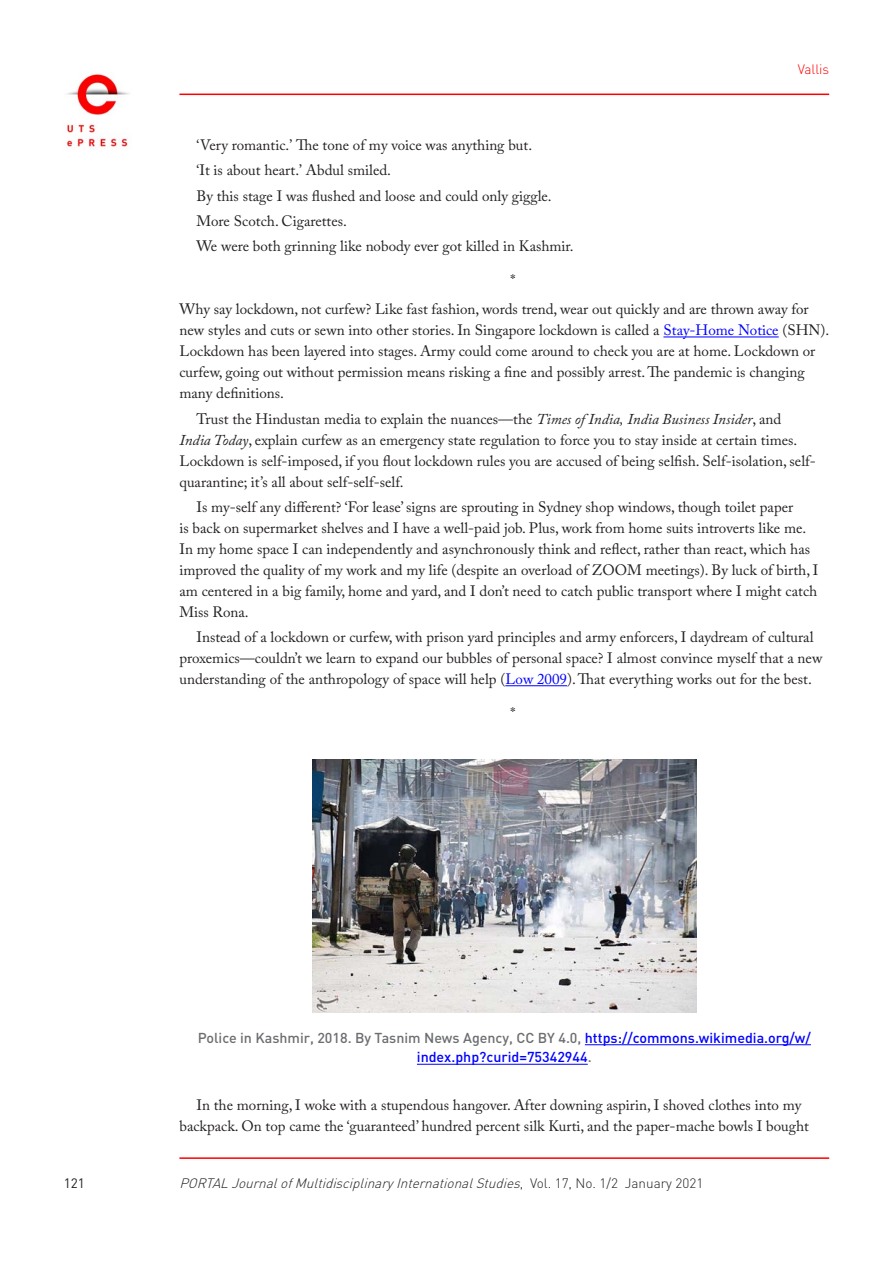
<style>
.page{position:relative;width:893px;height:1263px;background:#fff}
.page>*{position:absolute;margin:0;border:0;box-sizing:border-box;transform-origin:0 0}
.t1{font:15px/21px "Adobe Caslon Pro";color:#231f20}
.t2{font:500 14.25px/19.5px "DIN";color:#00f;text-align:center}
.t3{font:italic 300 13.5px "DIN Pro";color:#231f20}
.t4{font:300 13.5px "DIN Pro";color:#fe0000}
.t5{font:13.5px "DIN Pro";color:#231f20}
.s1{color:#00f}
.s2{font-style:italic}
.s3{color:#6c6d70}
.s4{font-style:normal}
</style>
<div class="page">
<hr style="left:179px;top:1157px;width:650px;height:2px;background:#fe0000">
<hr style="left:663px;top:337px;width:116px;height:1px;background:#00f">
<hr style="left:505px;top:685px;width:62px;height:1px;background:#00f">
<hr style="left:585px;top:1044px;width:226px;height:1px;background:#00f">
<hr style="left:417px;top:1064px;width:171px;height:1px;background:#00f">
<img style="left:312px;top:759px;width:384px;height:254px">
<img style="left:66px;top:74px;width:63px;height:75px">
<hr style="left:179px;top:94px;width:650px;height:1px;background:#fe0000">
<p class="t4" style="left:798px;top:60px;width:33px">Vallis</p>
<p class="t1" style="left:196px;top:132px;width:379px;line-height:25.2px">‘Very romantic.’ The tone of my voice was anything but.<br>‘It is about heart.’ Abdul smiled.<br>By this stage I was flushed and loose and could only giggle.<br>More Scotch. Cigarettes.<br>We were both grinning like nobody ever got killed in Kashmir.</p>
<p class="t1" style="left:179px;top:265px;width:631px;line-height:29.5px;text-indent:331px">*<br>Why say lockdown, not curfew? Like fast fashion, words trend, wear out quickly and are thrown away for</p>
<p class="t1" style="left:179px;top:320px;width:651px">new styles and cuts or sewn into other stories. In Singapore lockdown is called a <span class="s1">Stay-Home Notice</span> (SHN).<br>Lockdown has been layered into stages. Army could come around to check you are at home. Lockdown or curfew, going out without permission means risking a fine and possibly arrest. The pandemic is changing many definitions.</p>
<p class="t1" style="left:179px;top:408px;width:638px;text-indent:17px">Trust the Hindustan media to explain the nuances—the <span class="s2">Times of India, India Business Insider</span>, and <span class="s2">India Today</span>, explain curfew as an emergency state regulation to force you to stay inside at certain times.<br>Lockdown is self-imposed, if you flout lockdown rules you are accused of being selfish. Self-isolation, self&shy;quarantine; it’s all about self-self-self.</p>
<p class="t1" style="left:179px;top:496px;width:641px;text-indent:17px">Is my-self any different? ‘For lease’ signs are sprouting in Sydney shop windows, though toilet paper<br>is back on supermarket shelves and I have a well-paid job. Plus, work from home suits introverts like me.<br>In my home space I can independently and asynchronously think and reflect, rather than react, which has improved the quality of my work and my life (despite an overload of ZOOM meetings). By luck of birth, I am centered in a big family, home and yard, and I don’t need to catch public transport where I might catch Miss Rona.</p>
<p class="t1" style="left:179px;top:626px;width:644px;text-indent:17px">Instead of a lockdown or curfew, with prison yard principles and army enforcers, I daydream of cultural proxemics—couldn’t we learn to expand our bubbles of personal space? I almost convince myself that a new understanding of the anthropology of space will help (<span class="s1">Low 2009</span>). That everything works out for the best.</p>
<p class="t1" style="left:510px;top:702px;width:6px">*</p>
<p class="t2" style="left:198px;top:1027px;width:615px"><span class="s3">Police in Kashmir, 2018. By Tasnim News Agency, CC BY 4.0,</span> https://commons.wikimedia.org/w/ index.php?curid=75342944<span class="s3">.</span></p>
<p class="t1" style="left:179px;top:1095px;width:631px;text-indent:17px">In the morning, I woke with a stupendous hangover. After downing aspirin, I shoved clothes into my backpack. On top came the ‘guaranteed’ hundred percent silk Kurti, and the paper-mache bowls I bought</p>
<p class="t5" style="left:64px;top:1174px;width:23px">121</p>
<p class="t3" style="left:179px;top:1174px;width:525px">PORTALJournalofMultidisciplinaryInternationalStudies<span class="s4">, Vo l . 1 7 , N o . 1 / 2 J a n u a ry 2 0 2 1</span></p>
</div>
